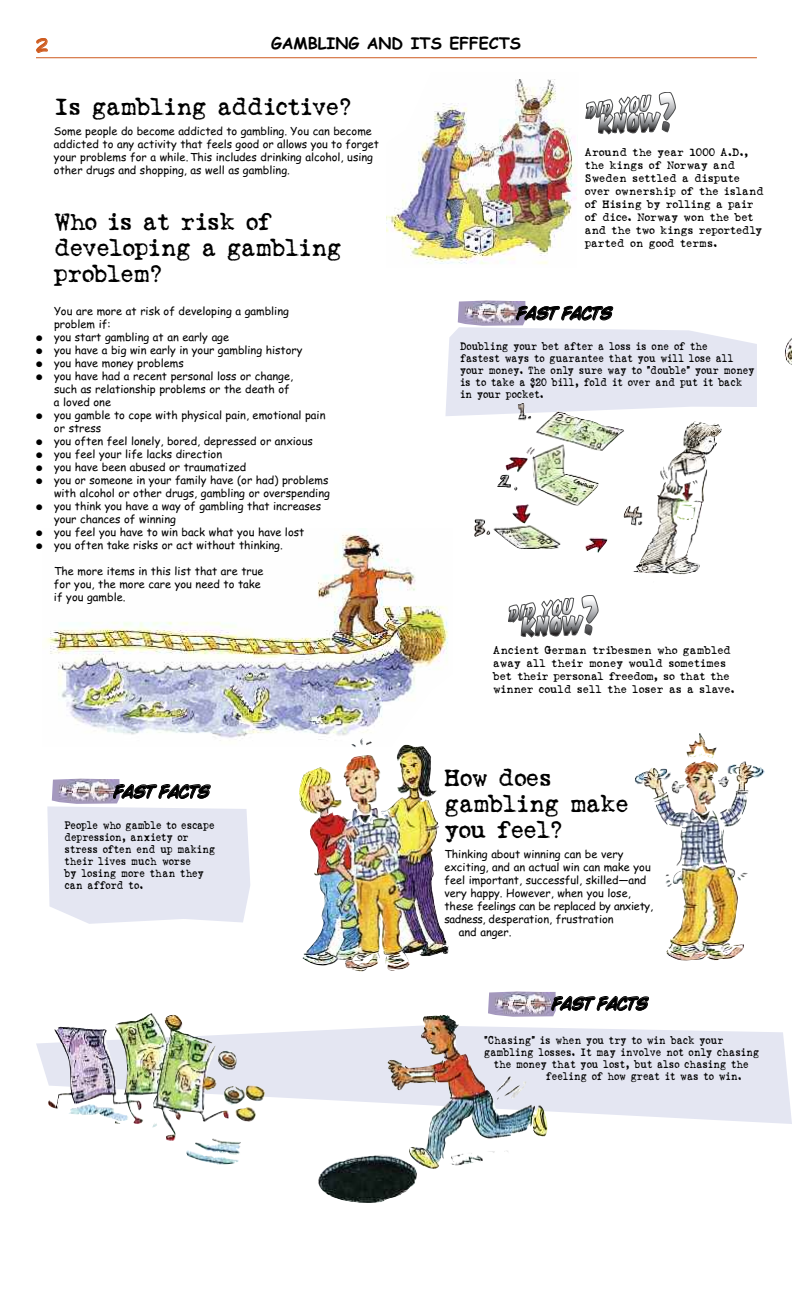
<style>
.page{position:relative;width:792px;height:1296px;background:#fff}
.page>*{position:absolute;margin:0;border:0;box-sizing:border-box;transform-origin:0 0}
.t1{font:24px/26px "Love Letter Typewriter";letter-spacing:-.03em;color:#000}
.t2{font:18px "CC Wild Words Int Roman";color:#ce5b1f}
.t3{font:700 16px "Comic Sans MS";color:#000}
.t4{font:italic 700 16px "CC Wild Words Int";letter-spacing:-.025em;color:#000;scale:.9 1}
.t5{font:italic 700 15.9px "CC Wild Words Int";letter-spacing:-.035em;color:#000;scale:.9 1}
.t6{font:11px/13px "Comic Sans MS";color:#000}
.t7{font:11px/12px "Love Letter Typewriter";color:#000;scale:.9 1}
.t8{font:11px/13px "Love Letter Typewriter";color:#000}
.t9{font:11px "Comic Sans MS";letter-spacing:-.025em;color:#000}
</style>
<div class="page">
<svg style="left:47px;top:806px;width:203px;height:118px;background:#e5e7f2"></svg>
<svg style="left:36px;top:1028px;width:756px;height:96px;background:#e7e9f3"></svg>
<img style="left:46px;top:531px;width:402px;height:213px">
<hr style="left:36px;top:57px;width:721px;height:1px;background:#ce5b1f">
<img style="left:52px;top:779px;width:68px;height:25px">
<img style="left:488px;top:992px;width:68px;height:25px">
<img style="left:473px;top:416px;width:151px;height:137px">
<svg style="left:445px;top:327px;width:312px;height:89px;background:#e6e8f2"></svg>
<img style="left:632px;top:421px;width:90px;height:154px">
<img style="left:634px;top:761px;width:110px;height:200px">
<img style="left:785px;top:338px;width:7px;height:27px">
<img style="left:299px;top:744px;width:149px;height:227px">
<img style="left:387px;top:79px;width:189px;height:185px">
<img style="left:458px;top:301px;width:68px;height:25px">
<img style="left:48px;top:1013px;width:500px;height:134px">
<svg style="left:586px;top:92px;width:90px;height:42px"></svg>
<svg style="left:508px;top:595px;width:90px;height:42px"></svg>
<h2 class="t2" style="left:36px;top:36px;width:13px">2</h2>
<h3 class="t3" style="left:271px;top:34px;width:251px">GAMBLING AND ITS EFFECTS</h3>
<h1 class="t1" style="left:54px;top:96px;width:300px">Is gambling addictive?</h1>
<p class="t6" style="left:54px;top:125px;width:327px">Some people do become addicted to gambling. You can become addicted to any activity that feels good or allows you to forget your problems for a while.This includes drinking alcohol, using other drugs and shopping, as well as gambling.</p>
<h1 class="t1" style="left:54px;top:211px;width:290px">Who is at risk of developing a gambling problem?</h1>
<p class="t6" style="left:54px;top:305px;width:236px">You are more at risk of developing a gambling problem if:</p>
<p class="t6" style="left:36px;top:331px;width:195px">● you start gambling at an early age</p>
<p class="t6" style="left:36px;top:344px;width:268px">● you have a big win early in your gambling history</p>
<p class="t6" style="left:36px;top:357px;width:149px">● you have money problems</p>
<p class="t6" style="left:54px;top:370px;width:241px;text-indent:-18px">● you have had a recent personal loss or change, such as relationship problems or the death of a loved one</p>
<p class="t6" style="left:54px;top:409px;width:273px;text-indent:-18px">● you gamble to cope with physical pain, emotional pain or stress</p>
<p class="t6" style="left:36px;top:435px;width:278px">● you often feel lonely, bored, depressed or anxious</p>
<p class="t6" style="left:36px;top:448px;width:188px">● you feel your life lacks direction</p>
<p class="t6" style="left:36px;top:461px;width:212px">● you have been abused or traumatized</p>
<p class="t6" style="left:36px;top:474px;width:295px;text-align:right">● you or someone in your family have (or had) problems with alcohol or other drugs, gambling or overspending</p>
<p class="t6" style="left:54px;top:500px;width:269px;text-indent:-18px">● you think you have a way of gambling that increases your chances of winning</p>
<p class="t6" style="left:36px;top:526px;width:270px">● you feel you have to win back what you have lost</p>
<p class="t6" style="left:36px;top:539px;width:248px">● you often take risks or act without thinking.</p>
<p class="t6" style="left:54px;top:565px;width:211px">The more items in this list that are true for you, the more care you need to take if you gamble.</p>
<h3 class="t4" style="left:114px;top:782px;width:108px">FAST FACTS</h3>
<p class="t7" style="left:64px;top:820px;width:169px">People who gamble to escape depression, anxiety or stress often end up making their lives much worse<br>by losing more than they can afford to.</p>
<p class="t8" style="left:585px;top:146px;width:181px">Around the year 1000 A.D., the kings of Norway and<br>Sweden settled a dispute over ownership of the island of Hising by rolling a pair of dice. Norway won the bet and the two kings reportedly parted on good terms.</p>
<h3 class="t5" style="left:517px;top:304px;width:107px">FAST FACTS</h3>
<p class="t7" style="left:460px;top:341px;width:329px">Doubling your bet after a loss is one of the<br>fastest ways to guarantee that you will lose all your money. The only sure way to “double” your money is to take a $20 bill, fold it over and put it back in your pocket.</p>
<p class="t8" style="left:493px;top:645px;width:243px">Ancient German tribesmen who gambled away all their money would sometimes bet their personal freedom, so that the winner could sell the loser as a slave.</p>
<h1 class="t1" style="left:444px;top:766px;width:186px">How does gambling make you feel?</h1>
<p class="t6" style="left:444px;top:847px;width:180px">Thinking about winning can be very</p>
<p class="t6" style="left:444px;top:860px;width:208px">exciting, and an actual win can make you</p>
<p class="t6" style="left:444px;top:873px;width:203px">feel important, successful, skilled—and</p>
<p class="t6" style="left:444px;top:886px;width:188px">very happy. However, when you lose,</p>
<p class="t9" style="left:444px;top:899px;width:210px">these feelings can be replaced by anxiety,</p>
<p class="t6" style="left:444px;top:912px;width:171px">sadness, desperation, frustration</p>
<p class="t6" style="left:459px;top:925px;width:54px">and anger.</p>
<h3 class="t4" style="left:553px;top:994px;width:108px">FAST FACTS</h3>
<p class="t7" style="left:484px;top:1035px;width:268px">“Chasing” is when you try to win back your</p>
<p class="t7" style="left:484px;top:1047px;width:307px">gambling losses. It may involve not only chasing</p>
<p class="t7" style="left:494px;top:1059px;width:285px">the money that you lost, but also chasing the</p>
<p class="t7" style="left:546px;top:1071px;width:219px">feeling of how great it was to win.</p>
</div>
